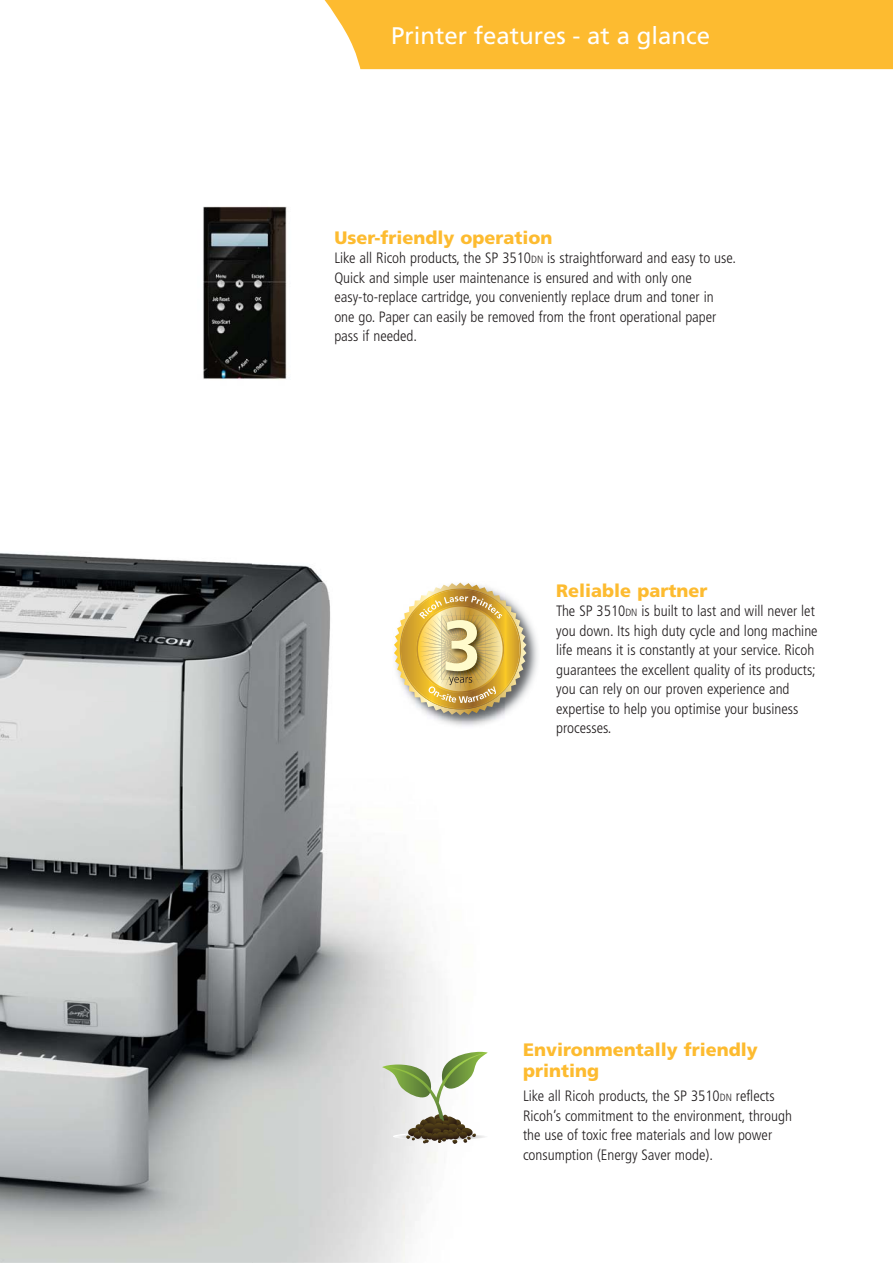
<style>
.page{position:relative;width:893px;height:1263px;background:#fff}
.page>*{position:absolute;margin:0;border:0;box-sizing:border-box;transform-origin:0 0}
.t1{font:24px "Frutiger";color:#fff}
.t2{font:900 18px/21.6px "Frutiger";color:#fdbb30}
.t3{font:300 condensed 15px/19.5px "Frutiger";color:#231f20}
.s1{font-size:10.5px}
</style>
<div class="page">
<img style="left:0;top:553px;width:252px;height:710px">
<img style="left:252px;top:563px;width:78px;height:38px">
<img style="left:252px;top:601px;width:152px;height:662px">
<div style="left:324px;top:0;width:569px;height:70px;background:#fdbb30"></div>
<img style="left:203px;top:206px;width:84px;height:174px">
<svg style="left:382px;top:1052px;width:106px;height:93px"></svg>
<img style="left:393px;top:582px;width:145px;height:146px">
<img style="left:394px;top:583px;width:132px;height:132px">
<h1 class="t1" style="left:391px;top:26px;width:320px">Printer features - at a glance</h1>
<p class="t2" style="left:334px;top:228px;width:220px">User-friendly operation</p>
<p class="t3" style="left:334px;top:249px;width:403px">Like all Ricoh products, the SP 3510<span class="s1">DN</span> is straightforward and easy to use.<br>Quick and simple user maintenance is ensured and with only one easy-to-replace cartridge, you conveniently replace drum and toner in one go. Paper can easily be removed from the front operational paper pass if needed.</p>
<p class="t2" style="left:556px;top:581px;width:153px">Reliable partner</p>
<p class="t3" style="left:556px;top:602px;width:263px">The SP 3510<span class="s1">DN</span> is built to last and will never let you down. Its high duty cycle and long machine life means it is constantly at your service. Ricoh guarantees the excellent quality of its products; you can rely on our proven experience and expertise to help you optimise your business processes.</p>
<p class="t2" style="left:523px;top:1040px;width:236px">Environmentally friendly printing</p>
<p class="t3" style="left:523px;top:1087px;width:270px">Like all Ricoh products, the SP 3510<span class="s1">DN</span> reflects Ricoh’s commitment to the environment, through the use of toxic free materials and low power consumption (Energy Saver mode).</p>
</div>
